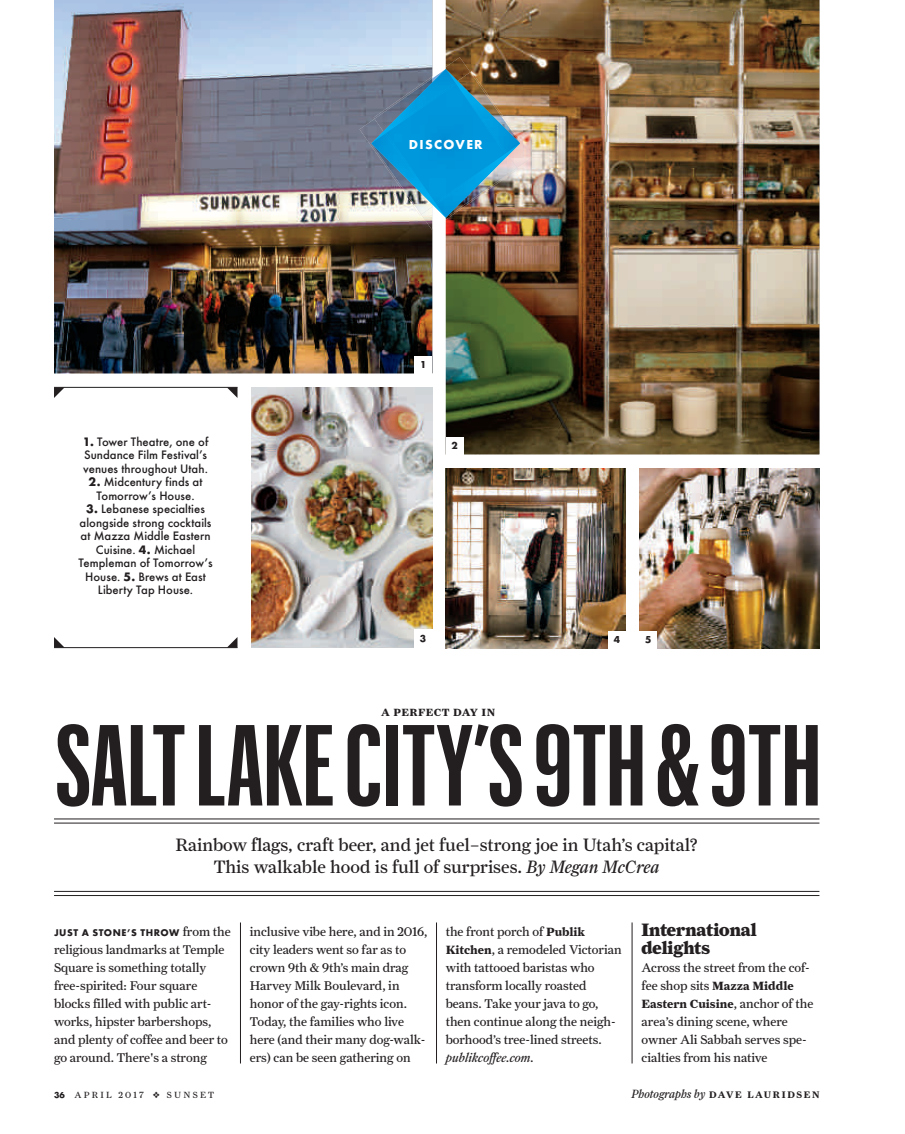
<style>
.page{position:relative;width:905px;height:1134px;background:#fff}
.page>*{position:absolute;margin:0;border:0;box-sizing:border-box;transform-origin:0 0}
.t1{font:600 112.5px "Graphik XX Cond";color:#231f20}
.t2{font:18px/22.5px "Farnham Display";color:#231f20;text-align:center}
.t3{font:900 18px/18px "Farnham Display";color:#231f20}
.t4{font:700 13.5px "Futura";letter-spacing:.1em;color:#fff}
.t5{font:12.75px/18px "Farnham Text Regular LF";color:#231f20}
.t6{font:500 12.75px/13.5px "Futura";color:#231f20;text-align:center}
.t7{font:12.75px "Farnham Text Regular Ital LF";color:#231f20}
.t8{font:italic 12px "Farnham Display";color:#231f20}
.t9{font:12px "Farnham Text Bold LF";color:#231f20}
.t10{font:10.5px "Farnham Text Bold LF";letter-spacing:.05em;color:#231f20}
.t11{font:700 10.5px "Futura";color:#231f20}
.t12{font:700 10.2px "Futura";letter-spacing:.05em;color:#231f20}
.t13{font:9px "Farnham Display";letter-spacing:.25em;color:#231f20}
.s1{font-weight:700}
.s2{font-style:italic}
.s3{font-family:"Farnham Text Regular LF";font-weight:400;font-size:12.75px}
.s4{font-family:"Futura";font-weight:700}
.s5{font-family:"Farnham Text Bold LF";font-size:12px}
.s6{font-family:"Farnham Text Regular LF";font-size:12.75px}
.s7{font-weight:700;font-style:normal;font-size:9.45px}
</style>
<div class="page">
<svg style="left:54px;top:388px;width:183px;height:10px"></svg>
<hr style="left:54px;top:387px;width:183px;height:1px;background:#231f20">
<svg style="left:54px;top:637px;width:183px;height:10px"></svg>
<hr style="left:54px;top:647px;width:183px;height:1px;background:#231f20">
<hr style="left:240px;top:922px;width:1px;height:142px;background:#231f20">
<hr style="left:436px;top:922px;width:1px;height:142px;background:#231f20">
<hr style="left:631px;top:922px;width:1px;height:142px;background:#231f20">
<img style="left:639px;top:468px;width:180px;height:180px">
<img style="left:54px;top:0;width:378px;height:374px">
<img style="left:445px;top:468px;width:180px;height:180px">
<img style="left:251px;top:387px;width:181px;height:261px">
<img style="left:445px;top:0;width:374px;height:454px">
<div style="left:608px;top:631px;width:17px;height:17px;background:#fff"></div>
<div style="left:639px;top:631px;width:18px;height:17px;background:#fff"></div>
<div style="left:414px;top:630px;width:18px;height:18px;background:#fff"></div>
<div style="left:445px;top:437px;width:18px;height:17px;background:#fff"></div>
<div style="left:414px;top:356px;width:18px;height:18px;background:#fff"></div>
<hr style="left:54px;top:819px;width:765px;height:1px;background:#231f20">
<hr style="left:54px;top:823px;width:765px;height:1px;background:#231f20">
<hr style="left:54px;top:891px;width:765px;height:1px;background:#231f20">
<hr style="left:54px;top:895px;width:765px;height:1px;background:#231f20">
<img style="left:446px;top:57px;width:24px;height:10px">
<img style="left:520px;top:71px;width:12px;height:97px">
<img style="left:359px;top:119px;width:12px;height:96px">
<img style="left:371px;top:67px;width:149px;height:162px">
<img style="left:434px;top:206px;width:2px;height:12px">
<img style="left:508px;top:153px;width:12px;height:2px">
<img style="left:455px;top:81px;width:65px;height:72px">
<img style="left:436px;top:153px;width:72px;height:65px">
<img style="left:456px;top:83px;width:50px;height:71px">
<img style="left:371px;top:131px;width:12px;height:3px">
<img style="left:383px;top:69px;width:72px;height:65px">
<img style="left:371px;top:134px;width:65px;height:72px">
<img style="left:385px;top:133px;width:50px;height:71px">
<img style="left:385px;top:83px;width:71px;height:50px">
<img style="left:435px;top:154px;width:71px;height:50px">
<img style="left:386px;top:84px;width:119px;height:119px">
<p class="t4" style="left:408px;top:136px;width:76px">DISCOVER</p>
<p class="t6" style="left:83px;top:434px;width:127px;text-align:justify"><span class="s1">1.</span> Tower Theatre , one of Sundance Film Festival’s venues throughout Utah .</p>
<p class="t6" style="left:89px;top:475px;width:115px"><span class="s1">2.</span> Midcentury finds at<br>Tomorrow’s House .</p>
<p class="t6" style="left:79px;top:502px;width:135px"><span class="s1">3.</span> Lebanese specialties alongside strong cocktails at Mazza Middle Eastern<br>Cuisine. <span class="s1">4.</span> Michael<br>Templeman of Tomorrow’s<br>House . <span class="s1">5.</span> Brews at East<br>Liberty Tap House.</p>
<p class="t11" style="left:420px;top:358px;width:8px">1</p>
<p class="t11" style="left:451px;top:439px;width:8px">2</p>
<p class="t11" style="left:420px;top:632px;width:8px">3</p>
<p class="t11" style="left:614px;top:633px;width:8px">4</p>
<p class="t11" style="left:645px;top:633px;width:8px">5</p>
<p class="t10" style="left:381px;top:705px;width:116px">A PERFECT DAY IN</p>
<h1 class="t1" style="left:56px;top:699px;width:766px">SALT LAKE CITY’S 9TH &amp; 9TH</h1>
<h2 class="t2" style="left:175px;top:833px;width:524px">Rainbow flags, craft beer, and jet fuel–strong joe in Utah’s capital ?<br>This walkable hood is full of surprises. <span class="s2">By Megan McCrea</span></h2>
<p class="t12" style="left:54px;top:926px;width:178px">JUST A STONE’S THROW <span class="s3">from the</span></p>
<p class="t5" style="left:54px;top:940px;width:175px">religious landmarks at Temple<br>Square is something totally free-spirited: Four square blocks filled with public art&shy;works, hipster barbershops, and plenty of coffee and beer to go around. There's a strong</p>
<p class="t13" style="left:54px;top:1090px;width:162px"><span class="s4">36</span> APRIL 2017 ❖ SUNSET</p>
<p class="t5" style="left:250px;top:922px;width:179px">inclusive vibe here, and in 2016 , city leaders went so far as to crown 9th &amp; 9th’s main drag<br>Harvey Milk Boulevard , in honor of the gay-rights icon.<br>Today, the families who live here (and their many dog-walk&shy;ers) can be seen gathering on</p>
<p class="t5" style="left:445px;top:923px;width:177px">the front porch of <span class="s5">Publik<br>Kitchen</span> , a remodeled Victorian with tattooed baristas who transform locally roasted beans . Take your java to go, then continue along the neigh&shy;borhood’s tree-lined streets.</p>
<p class="t7" style="left:445px;top:1050px;width:90px">publikcoffee.com.</p>
<h2 class="t3" style="left:641px;top:921px;width:116px">International delights</h2>
<p class="t5" style="left:641px;top:958px;width:169px">Across the street from the cof&shy;fee shop sits <span class="s5">Mazza Middle</span></p>
<p class="t9" style="left:641px;top:996px;width:173px">Eastern Cuisine <span class="s6">, anchor of the</span></p>
<p class="t5" style="left:641px;top:1012px;width:167px">area’s dining scene, where owner Ali Sabbah serves spe&shy;cialties from his native</p>
<p class="t8" style="left:631px;top:1087px;width:189px">Photographs by <span class="s7">DAV E L AU R I D S E N</span></p>
</div>
